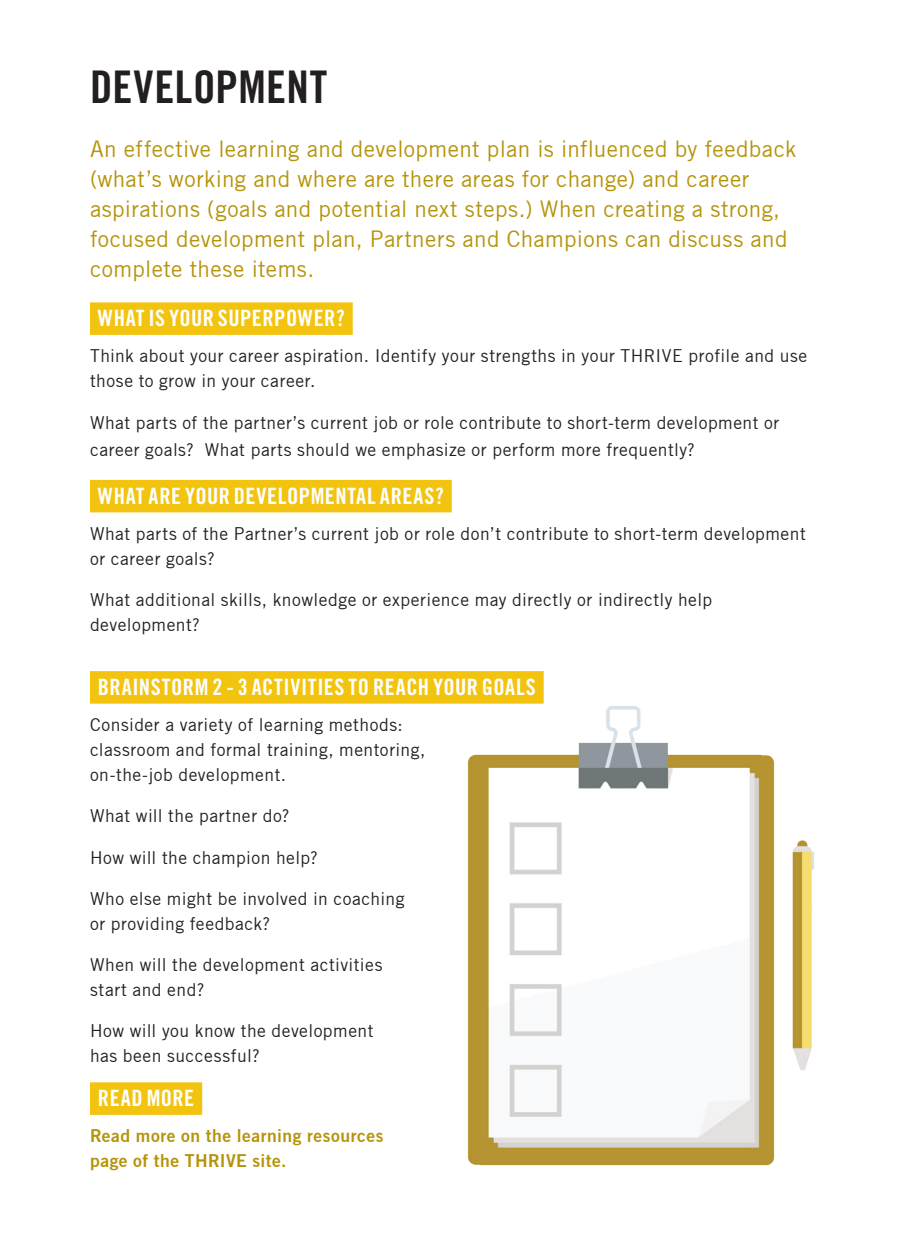
<style>
.page{position:relative;width:900px;height:1260px;background:#fff}
.page>*{position:absolute;margin:0;border:0;box-sizing:border-box;transform-origin:0 0}
._20_41pt_Cover_Break{font:45px "Trade Gothic LT Std Bd Cn 20";letter-spacing:.01em;color:#231f20}
._06_Main_Body{font:22.5px/30px "Trade Gothic";letter-spacing:.02em;color:#b5940a}
._9ptBold_GoldHighlig{font:22.5px "Trade Gothic LT Std Bd Cn 20";letter-spacing:.025em;color:#fff}
._06_Main_Body-2{font:17.5px/25px "Trade Gothic";letter-spacing:.03em;color:#231f20}
._06_Main_Body-3{font:17.5px/25px "Trade Gothic Bold Two";letter-spacing:.03em;color:#b5940a}
</style>
<div class="page">
<div style="left:90px;top:302px;width:263px;height:33px;background:#f2c40f"></div>
<div style="left:90px;top:480px;width:362px;height:32px;background:#f2c40f"></div>
<div style="left:90px;top:671px;width:454px;height:33px;background:#f2c40f"></div>
<img style="left:461px;top:700px;width:353px;height:466px">
<div style="left:90px;top:1082px;width:112px;height:33px;background:#f2c40f"></div>
<p class="_20_41pt_Cover_Break" style="left:90px;top:59px;width:239px">DEVELOPMENT</p>
<p class="_06_Main_Body" style="left:90px;top:133px;width:708px">An effective learning and development plan is influenced by feedback (what’s working and where are there areas for change) and career aspirations (goals and potential next steps.) When creating a strong, focused development plan, Partners and Champions can discuss and complete these items.</p>
<p class="_9ptBold_GoldHighlig" style="left:98px;top:304px;width:248px">WHAT IS YOUR SUPERPOWER?</p>
<p class="_06_Main_Body-2" style="left:90px;top:343px;width:719px">Think about your career aspiration. Identify your strengths in your THRIVE profile and use those to grow in your career.</p>
<p class="_06_Main_Body-2" style="left:90px;top:408px;width:691px;line-height:27.5px">What parts of the partner’s current job or role contribute to short-term development or career goals? What parts should we emphasize or perform more frequently?</p>
<p class="_9ptBold_GoldHighlig" style="left:98px;top:482px;width:347px">WHAT ARE YOUR DEVELOPMENTAL AREAS?</p>
<p class="_06_Main_Body-2" style="left:90px;top:521px;width:717px">What parts of the Partner’s current job or role don’t contribute to short-term development or career goals?</p>
<p class="_06_Main_Body-2" style="left:90px;top:587px;width:624px">What additional skills, knowledge or experience may directly or indirectly help development?</p>
<p class="_9ptBold_GoldHighlig" style="left:98px;top:673px;width:439px">BRAINSTORM 2 - 3 ACTIVITIES TO REACH YOUR GOALS</p>
<p class="_06_Main_Body-2" style="left:90px;top:712px;width:337px">Consider a variety of learning methods: classroom and formal training, mentoring, on-the-job development.</p>
<p class="_06_Main_Body-2" style="left:90px;top:803px;width:201px">What will the partner do?</p>
<p class="_06_Main_Body-2" style="left:90px;top:845px;width:229px">How will the champion help?</p>
<p class="_06_Main_Body-2" style="left:90px;top:886px;width:316px">Who else might be involved in coaching or providing feedback?</p>
<p class="_06_Main_Body-2" style="left:90px;top:952px;width:294px">When will the development activities start and end?</p>
<p class="_06_Main_Body-2" style="left:90px;top:1018px;width:285px">How will you know the development has been successful?</p>
<p class="_9ptBold_GoldHighlig" style="left:98px;top:1084px;width:98px">READ MORE</p>
<p class="_06_Main_Body-3" style="left:90px;top:1123px;width:295px">Read more on the learning resources page of the THRIVE site.</p>
</div>
